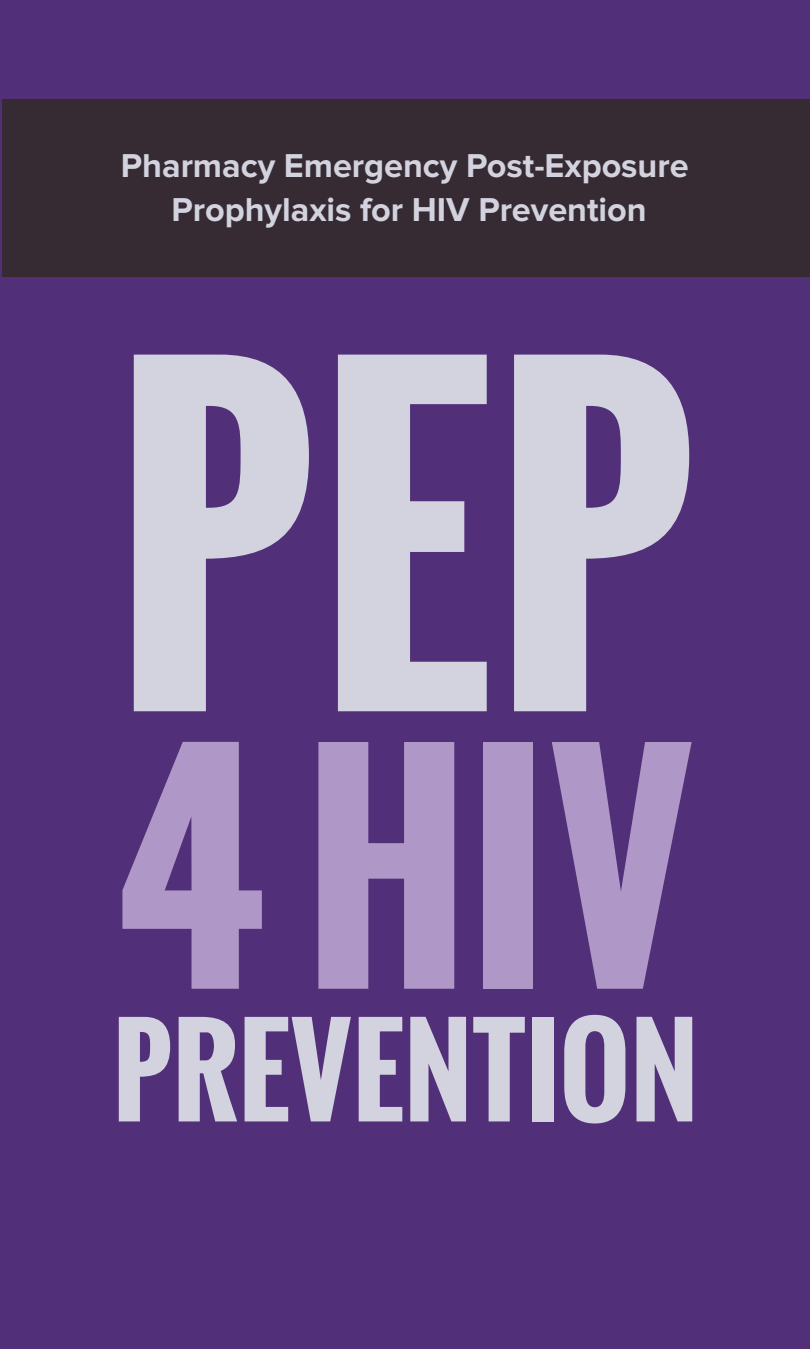
<style>
.page{position:relative;width:810px;height:1350px;background:#fff}
.page>*{position:absolute;margin:0;border:0;box-sizing:border-box;transform-origin:0 0}
.t1{font:700 405.9px "Oswald";color:#d3d3df}
.t2{font:700 280.8px "Oswald";color:#af98c8}
.t3{font:700 119.1px "Oswald";color:#d3d3df}
.t4{font:700 34.2px/43.8px "Proxima Nova";color:#d3d3df;text-align:center}
</style>
<div class="page">
<div style="left:0;top:0;width:810px;height:1349px;background:#523079"></div>
<div style="left:2px;top:99px;width:808px;height:178px;background:#362b33"></div>
<p class="t4" style="left:121px;top:145px;width:569px">Pharmacy Emergency Post-Exposure<br>Prophylaxis for HIV Prevention</p>
<h1 class="t1" style="left:113px;top:236px;width:586px">PEP</h1>
<h2 class="t2" style="left:113px;top:660px;width:584px">4 HIV</h2>
<h3 class="t3" style="left:113px;top:982px;width:587px">PREVENTION</h3>
</div>
